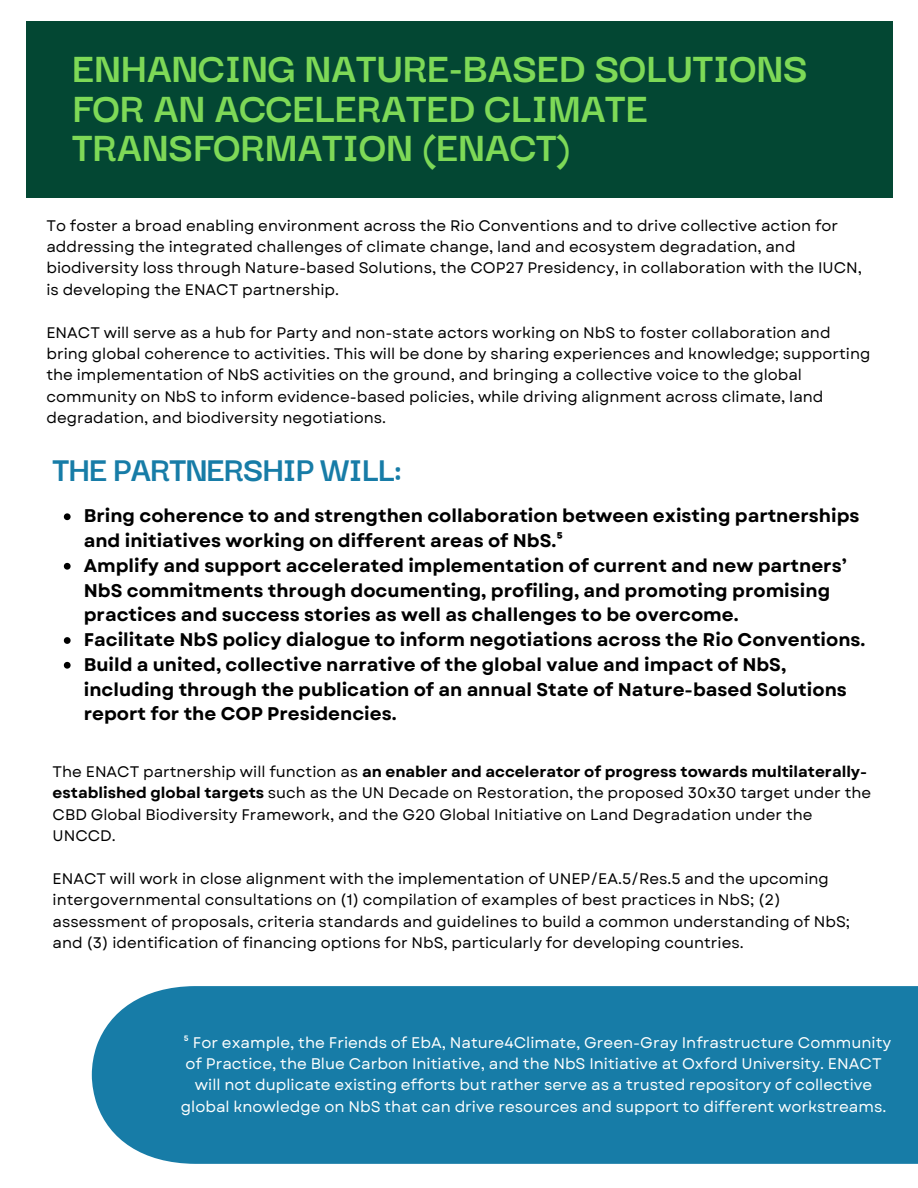
<style>
.page{position:relative;width:918px;height:1188px;background:#fff}
.page>*{position:absolute;margin:0;border:0;box-sizing:border-box;transform-origin:0 0}
.t1{font:700 44.7px/39.3px "Darker Grotesque";letter-spacing:-.01em;color:#7ed957}
.t2{font:700 36.75px "Darker Grotesque";letter-spacing:-.03em;color:#177ca7}
.t3{font:700 18.3px/24.8px "Garet";color:#000}
.t4{font:15.3px/21.3px "Garet";color:#000}
.t5{font:15.3px/21.5px "Garet";color:#fefffe;text-align:center}
.s1{font-weight:700}
</style>
<div class="page">
<div style="left:26px;top:21px;width:867px;height:177px;background:#034733"></div>
<div style="left:92px;top:986px;width:826px;height:178px;background:#177ca7"></div>
<svg style="left:64px;top:513px;width:7px;height:7px"></svg>
<svg style="left:64px;top:563px;width:7px;height:7px"></svg>
<svg style="left:64px;top:637px;width:7px;height:7px"></svg>
<svg style="left:64px;top:662px;width:7px;height:7px"></svg>
<h1 class="t1" style="left:72px;top:45px;width:737px">ENHANCING NATURE-BASED SOLUTIONS<br>FOR AN ACCELERATED CLIMATE<br>TRANSFORMATION (ENACT)</h1>
<p class="t4" style="left:46px;top:215px;width:817px">To foster a broad enabling environment across the Rio Conventions and to drive collective action for addressing the integrated challenges of climate change, land and ecosystem degradation, and biodiversity loss through Nature-based Solutions, the COP27 Presidency, in collaboration with the IUCN, is developing the ENACT partnership.</p>
<p class="t4" style="left:46px;top:322px;width:825px">ENACT will serve as a hub for Party and non-state actors working on NbS to foster collaboration and bring global coherence to activities. This will be done by sharing experiences and knowledge; supporting the implementation of NbS activities on the ground, and bringing a collective voice to the global community on NbS to inform evidence-based policies, while driving alignment across climate, land degradation, and biodiversity negotiations.</p>
<h2 class="t2" style="left:53px;top:442px;width:351px">THE PARTNERSHIP WILL:</h2>
<p class="t3" style="left:84px;top:504px;width:783px">Bring coherence to and strengthen collaboration between existing partnerships and initiatives working on different areas of NbS.⁵<br>Amplify and support accelerated implementation of current and new partners’ NbS commitments through documenting, profiling, and promoting promising practices and success stories as well as challenges to be overcome.<br>Facilitate NbS policy dialogue to inform negotiations across the Rio Conventions.<br>Build a united, collective narrative of the global value and impact of NbS, including through the publication of an annual State of Nature-based Solutions report for the COP Presidencies.</p>
<p class="t4" style="left:53px;top:761px;width:820px">The ENACT partnership will function as <span class="s1">an enabler and accelerator of progress towards multilaterally&shy;established global targets</span> such as the UN Decade on Restoration, the proposed 30x30 target under the CBD Global Biodiversity Framework, and the G20 Global Initiative on Land Degradation under the UNCCD.</p>
<p class="t4" style="left:53px;top:868px;width:799px">ENACT will work in close alignment with the implementation of UNEP/EA.5/Res.5 and the upcoming intergovernmental consultations on (1) compilation of examples of best practices in NbS; (2) assessment of proposals, criteria standards and guidelines to build a common understanding of NbS; and (3) identification of financing options for NbS, particularly for developing countries.</p>
<p class="t5" style="left:181px;top:1032px;width:712px">⁵ For example, the Friends of EbA, Nature4Climate, Green-Gray Infrastructure Community of Practice, the Blue Carbon Initiative, and the NbS Initiative at Oxford University. ENACT will not duplicate existing efforts but rather serve as a trusted repository of collective global knowledge on NbS that can drive resources and support to different workstreams.</p>
</div>
